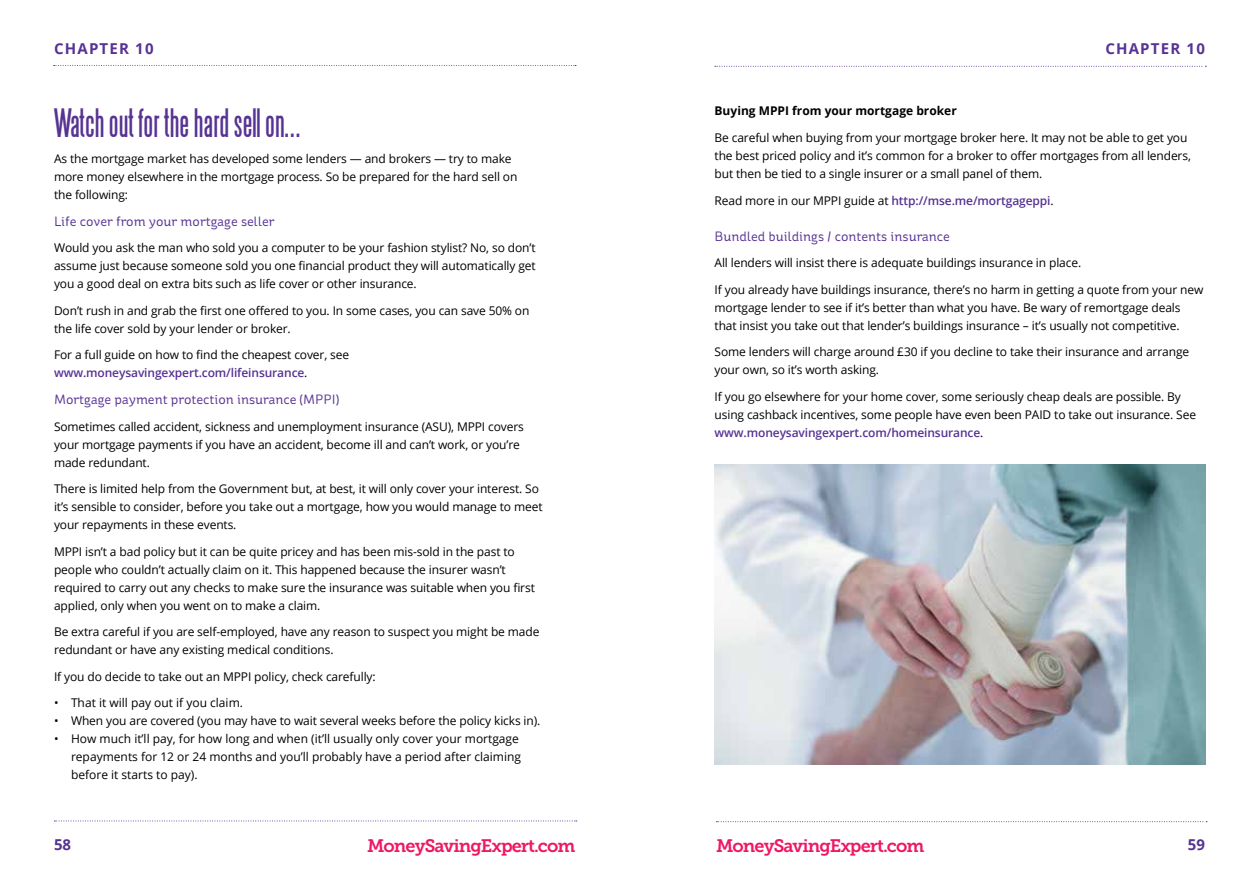
<style>
.page{position:relative;width:1259px;height:893px;background:#fff}
.page>*{position:absolute;margin:0;border:0;box-sizing:border-box;transform-origin:0 0}
.t1{font:36px "Steelfish";color:#573393}
.t2{font:18px "Museo Slab 700";letter-spacing:-.05em;color:#ed1864}
.t3{font:700 15px "Open Sans";letter-spacing:.08em;color:#573393}
.t4{font:13.5px "St Ryde";color:#573393}
.t5{font:12px/18px "Open Sans";letter-spacing:-.01em;color:#000}
.t6{font:700 12px "Open Sans";color:#000}
.s1{font-weight:600;color:#573393}
</style>
<div class="page">
<svg style="left:54px;top:65px;width:522px;height:1px"></svg>
<svg style="left:54px;top:821px;width:523px;height:1px"></svg>
<svg style="left:715px;top:66px;width:491px;height:1px"></svg>
<svg style="left:716px;top:821px;width:491px;height:1px"></svg>
<img style="left:714px;top:465px;width:491px;height:299px">
<p class="t3" style="left:54px;top:38px;width:101px">CHAPTER 10</p>
<p class="t3" style="left:1105px;top:38px;width:101px">CHAPTER 10</p>
<h1 class="t1" style="left:54px;top:104px;width:248px">Watch out for the hard sell on...</h1>
<p class="t5" style="left:54px;top:150px;width:465px">As the mortgage market has developed some lenders — and brokers — try to make more money elsewhere in the mortgage process. So be prepared for the hard sell on the following:</p>
<p class="t4" style="left:54px;top:213px;width:222px">Life cover from your mortgage seller</p>
<p class="t5" style="left:54px;top:239px;width:483px;text-align:justify">Would you ask the man who sold you a computer to be your fashion stylist? No, so don’t assume just because someone sold you one financial product they will automatically get you a good deal on extra bits such as life cover or other insurance.</p>
<p class="t5" style="left:54px;top:301px;width:477px">Don’t rush in and grab the first one offered to you. In some cases, you can save 50% on the life cover sold by your lender or broker.</p>
<p class="t5" style="left:54px;top:346px;width:297px">For a full guide on how to find the cheapest cover, see <span class="s1">www.moneysavingexpert.com/lifeinsurance</span>.</p>
<p class="t4" style="left:54px;top:391px;width:286px">Mortgage payment protection insurance (MPPI)</p>
<p class="t5" style="left:54px;top:417px;width:471px">Sometimes called accident, sickness and unemployment insurance (ASU), MPPI covers your mortgage payments if you have an accident, become ill and can’t work, or you’re made redundant.</p>
<p class="t5" style="left:54px;top:479px;width:490px">There is limited help from the Government but, at best, it will only cover your interest. So it’s sensible to consider, before you take out a mortgage, how you would manage to meet your repayments in these events.</p>
<p class="t5" style="left:54px;top:542px;width:482px">MPPI isn’t a bad policy but it can be quite pricey and has been mis-sold in the past to people who couldn’t actually claim on it. This happened because the insurer wasn’t required to carry out any checks to make sure the insurance was suitable when you first applied, only when you went on to make a claim.</p>
<p class="t5" style="left:54px;top:622px;width:487px">Be extra careful if you are self-employed, have any reason to suspect you might be made redundant or have any existing medical conditions.</p>
<p class="t5" style="left:54px;top:667px;width:323px">If you do decide to take out an MPPI policy, check carefully:</p>
<p class="t5" style="left:54px;top:693px;width:190px">• That it will pay out if you claim.</p>
<p class="t5" style="left:54px;top:711px;width:488px">• When you are covered (you may have to wait several weeks before the policy kicks in).</p>
<p class="t5" style="left:71px;top:729px;width:451px;text-indent:-17px">• How much it’ll pay, for how long and when (it’ll usually only cover your mortgage repayments for 12 or 24 months and you’ll probably have a period after claiming before it starts to pay).</p>
<p class="t6" style="left:714px;top:103px;width:244px">Buying MPPI from your mortgage broker</p>
<p class="t5" style="left:714px;top:128px;width:478px">Be careful when buying from your mortgage broker here. It may not be able to get you the best priced policy and it’s common for a broker to offer mortgages from all lenders, but then be tied to a single insurer or a small panel of them.</p>
<p class="t5" style="left:714px;top:191px;width:341px">Read more in our MPPI guide at <span class="s1">http://mse.me/mortgageppi</span>.</p>
<p class="t4" style="left:714px;top:228px;width:237px">Bundled buildings / contents insurance</p>
<p class="t5" style="left:714px;top:253px;width:368px">All lenders will insist there is adequate buildings insurance in place.</p>
<p class="t5" style="left:714px;top:280px;width:490px">If you already have buildings insurance, there’s no harm in getting a quote from your new mortgage lender to see if it’s better than what you have. Be wary of remortgage deals that insist you take out that lender’s buildings insurance – it’s usually not competitive.</p>
<p class="t5" style="left:714px;top:342px;width:476px">Some lenders will charge around £30 if you decline to take their insurance and arrange your own, so it’s worth asking.</p>
<p class="t5" style="left:714px;top:387px;width:483px">If you go elsewhere for your home cover, some seriously cheap deals are possible. By using cashback incentives, some people have even been PAID to take out insurance. See <span class="s1">www.moneysavingexpert.com/homeinsurance</span>.</p>
<p class="t3" style="left:54px;top:834px;width:19px">58</p>
<h2 class="t2" style="left:367px;top:836px;width:210px">MoneySavingExpert.com</h2>
<h2 class="t2" style="left:716px;top:836px;width:210px">MoneySavingExpert.com</h2>
<p class="t3" style="left:1187px;top:834px;width:19px">59</p>
</div>
